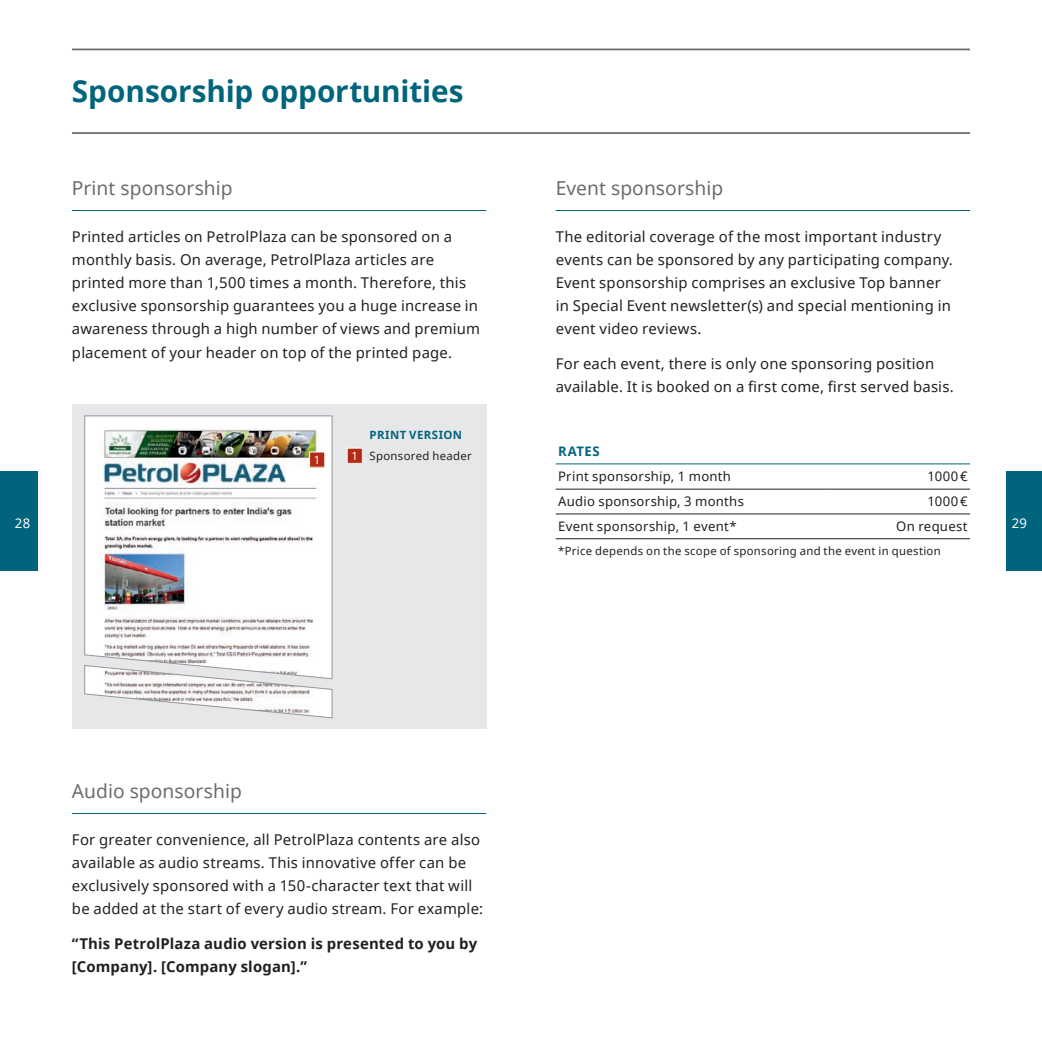
<style>
.page{position:relative;width:1042px;height:1042px;background:#fff}
.page>*{position:absolute;margin:0;border:0;box-sizing:border-box;transform-origin:0 0}
.t1{font:700 29.75px "Noto Sans";letter-spacing:-.005em;color:#00657c}
.t2{font:19.25px "Noto Sans";color:#6c6d70}
.t3{font:14.88px/23.3px "Noto Sans";letter-spacing:.015em;color:#231f20}
.t4{font:700 14.88px/23.3px "Noto Sans";letter-spacing:.01em;color:#231f20}
.t5{font:13.12px "Noto Sans";letter-spacing:.02em;color:#231f20}
.t6{font:700 13.12px "Noto Sans";letter-spacing:.03em;color:#00657c}
.t7{font:13.12px "Noto Sans";color:#fff}
.t8{font:11.38px/21.2px "Noto Sans";letter-spacing:.025em;color:#231f20}
.t9{font:11.38px "Noto Sans";color:#fff}
.s1{font-weight:700;color:#00657c}
.s2{color:#fff}
</style>
<div class="page">
<div style="left:72px;top:404px;width:414px;height:324px;background:#e6e7e9"></div>
<div style="left:347px;top:448px;width:15px;height:15px;background:#b22b14"></div>
<div style="left:347px;top:448px;width:16px;height:16px;border:1px solid #fff"></div>
<div style="left:1007px;top:471px;width:35px;height:99px;background:#00657c"></div>
<div style="left:0;top:471px;width:37px;height:99px;background:#00657c"></div>
<hr style="left:521px;top:49px;width:449px;height:1px;background:#6c6d70">
<hr style="left:521px;top:132px;width:449px;height:2px;background:#6c6d70">
<hr style="left:72px;top:49px;width:449px;height:1px;background:#6c6d70">
<hr style="left:72px;top:132px;width:449px;height:2px;background:#6c6d70">
<hr style="left:72px;top:210px;width:414px;height:1px;background:#00657c">
<hr style="left:72px;top:813px;width:414px;height:1px;background:#00657c">
<hr style="left:556px;top:210px;width:414px;height:1px;background:#00657c">
<hr style="left:556px;top:489px;width:272px;height:1px;background:#231f20">
<hr style="left:828px;top:489px;width:142px;height:1px;background:#231f20">
<hr style="left:556px;top:513px;width:272px;height:1px;background:#231f20">
<hr style="left:828px;top:513px;width:142px;height:1px;background:#231f20">
<hr style="left:556px;top:538px;width:272px;height:1px;background:#231f20">
<hr style="left:828px;top:538px;width:142px;height:1px;background:#231f20">
<hr style="left:556px;top:463px;width:272px;height:1px;background:#00657c">
<hr style="left:828px;top:463px;width:142px;height:1px;background:#00657c">
<img style="left:84px;top:415px;width:249px;height:303px">
<div style="left:309px;top:452px;width:16px;height:15px;background:#b22b14"></div>
<div style="left:309px;top:452px;width:16px;height:15px;border:1px solid #fff"></div>
<h1 class="t1" style="left:72px;top:71px;width:393px">Sponsorship opportunities</h1>
<p class="t2" style="left:72px;top:175px;width:162px">Print sponsorship</p>
<p class="t3" style="left:72px;top:224px;width:409px">Printed articles on PetrolPlaza can be sponsored on a monthly basis. On average, PetrolPlaza articles are printed more than 1,500 times a month. Therefore, this exclusive sponsorship guarantees you a huge increase in awareness through a high number of views and premium placement of your header on top of the printed page.</p>
<p class="t2" style="left:556px;top:175px;width:169px">Event sponsorship</p>
<p class="t3" style="left:556px;top:224px;width:399px">The editorial coverage of the most important industry events can be sponsored by any participating company.<br>Event sponsorship comprises an exclusive Top banner in Special Event newsletter(s) and special mentioning in event video reviews.</p>
<p class="t3" style="left:556px;top:352px;width:399px">For each event, there is only one sponsoring position available. It is booked on a first come, first served basis.</p>
<p class="t8" style="left:351px;top:424px;width:122px;text-indent:18px"><span class="s1">PRINT VERSION<br></span><span class="s2">1</span> Sponsored header</p>
<p class="t6" style="left:558px;top:442px;width:43px">RATES</p>
<p class="t5" style="left:558px;top:468px;width:174px">Print sponsorship, 1 month</p>
<p class="t5" style="left:927px;top:468px;width:42px">1000€</p>
<p class="t5" style="left:558px;top:492px;width:187px">Audio sponsorship, 3 months</p>
<p class="t5" style="left:927px;top:492px;width:42px">1000€</p>
<p class="t5" style="left:558px;top:517px;width:180px">Event sponsorship, 1 event*</p>
<p class="t5" style="left:896px;top:517px;width:73px">On request</p>
<p class="t8" style="left:558px;top:540px;width:384px">*Price depends on the scope of sponsoring and the event in question</p>
<p class="t9" style="left:314px;top:452px;width:8px">1</p>
<p class="t7" style="left:15px;top:514px;width:17px">28</p>
<p class="t7" style="left:1012px;top:514px;width:17px">29</p>
<p class="t2" style="left:72px;top:778px;width:171px">Audio sponsorship</p>
<p class="t3" style="left:72px;top:827px;width:413px">For greater convenience, all PetrolPlaza contents are also available as audio streams. This innovative offer can be exclusively sponsored with a 150-character text that will be added at the start of every audio stream. For example:</p>
<p class="t4" style="left:72px;top:931px;width:407px">“This PetrolPlaza audio version is presented to you by [Company]. [Company slogan].”</p>
</div>
